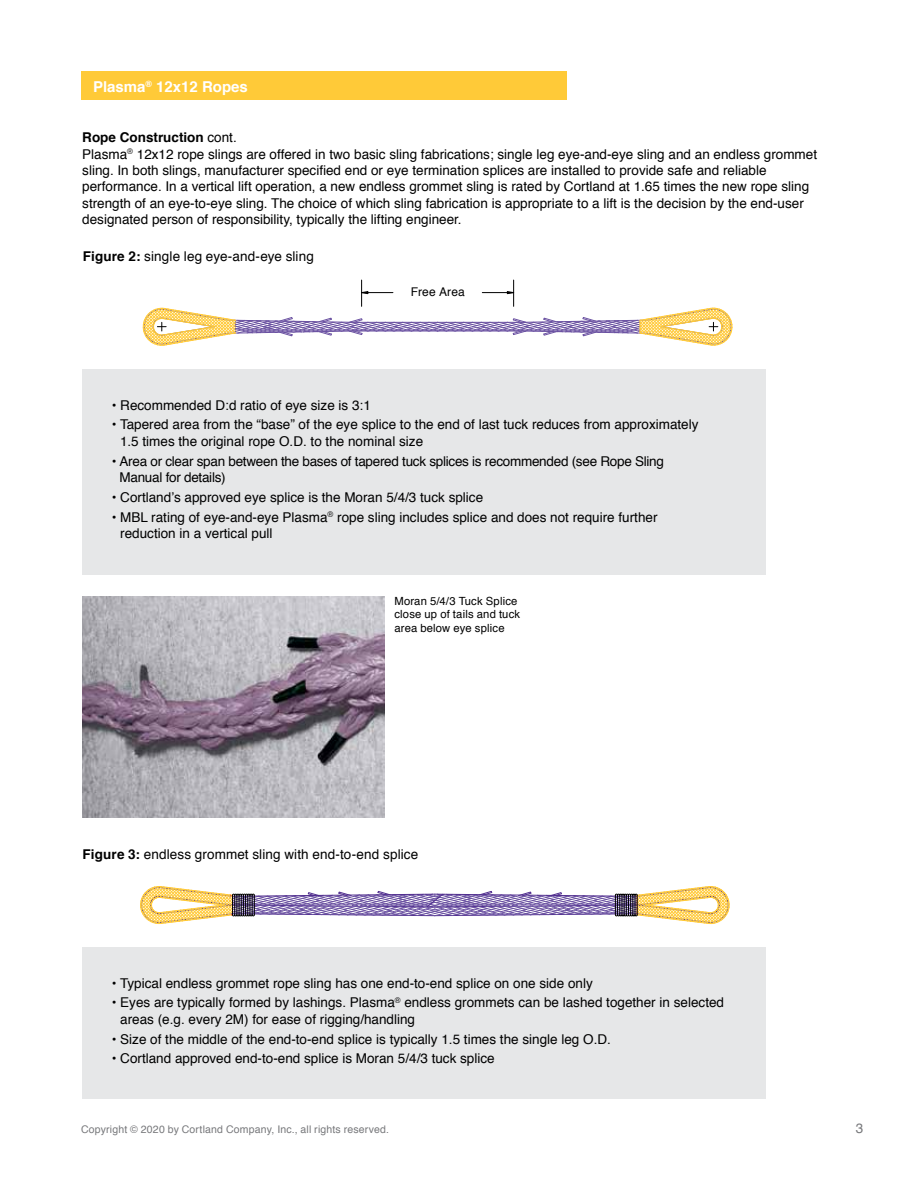
<style>
.page{position:relative;width:918px;height:1188px;background:#fff}
.page>*{position:absolute;margin:0;border:0;box-sizing:border-box;transform-origin:0 0}
.t1{font:700 15px "Helvetica";color:#fff}
.t2{font:13.5px/16.5px "Helvetica";color:#000}
.t3{font:13.5px/16.5px "Helvetica";letter-spacing:-.02em;color:#000}
.t4{font:13.5px "Helvetica";color:#77787b}
.t5{font:12px "Helvetica";letter-spacing:.01em;color:#000}
.t6{font:11.25px/13.5px "Helvetica";letter-spacing:.015em;color:#000}
.t7{font:10.5px "Helvetica";letter-spacing:.015em;color:#77787b}
.s1{font-weight:700}
</style>
<div class="page">
<div style="left:81px;top:71px;width:486px;height:28px;background:#ffca38"></div>
<img style="left:82px;top:596px;width:302px;height:221px">
<div style="left:82px;top:948px;width:683px;height:151px;background:#e6e7e8"></div>
<div style="left:82px;top:369px;width:683px;height:205px;background:#e6e7e8"></div>
<svg style="left:142px;top:280px;width:591px;height:66px"></svg>
<svg style="left:140px;top:886px;width:590px;height:39px"></svg>
<p class="t1" style="left:93px;top:74px;width:156px">Plasma<sup>®</sup> 12x12 Ropes</p>
<p class="t2" style="left:82px;top:129px;width:736px"><span class="s1">Rope Construction</span> cont.<br>Plasma<sup>®</sup> 12x12 rope slings are offered in two basic sling fabrications; single leg eye-and-eye sling and an endless grommet sling. In both slings, manufacturer specified end or eye termination splices are installed to provide safe and reliable performance. In a vertical lift operation, a new endless grommet sling is rated by Cortland at 1.65 times the new rope sling strength of an eye-to-eye sling. The choice of which sling fabrication is appropriate to a lift is the decision by the end-user designated person of responsibility, typically the lifting engineer.</p>
<p class="t2" style="left:83px;top:249px;width:232px"><span class="s1">Figure 2:</span> single leg eye-and-eye sling</p>
<p class="t5" style="left:411px;top:283px;width:55px">Free Area</p>
<p class="t2" style="left:112px;top:397px;width:261px">• Recommended D:d ratio of eye size is 3:1</p>
<p class="t2" style="left:120px;top:417px;width:580px;text-indent:-8px">• Tapered area from the “base” of the eye splice to the end of last tuck reduces from approximately<br>1.5 times the original rope O.D. to the nominal size</p>
<p class="t3" style="left:120px;top:453px;width:546px;text-indent:-8px">• Area or clear span between the bases of tapered tuck splices is recommended (see Rope Sling<br>Manual for details)</p>
<p class="t2" style="left:112px;top:489px;width:373px">• Cortland’s approved eye splice is the Moran 5/4/3 tuck splice</p>
<p class="t2" style="left:120px;top:509px;width:539px;text-indent:-8px">• MBL rating of eye-and-eye Plasma<sup>®</sup> rope sling includes splice and does not require further reduction in a vertical pull</p>
<p class="t6" style="left:394px;top:594px;width:127px">Moran 5/4/3 Tuck Splice close up of tails and tuck area below eye splice</p>
<p class="t2" style="left:83px;top:847px;width:337px"><span class="s1">Figure 3:</span> endless grommet sling with end-to-end splice</p>
<p class="t2" style="left:112px;top:975px;width:482px">• Typical endless grommet rope sling has one end-to-end splice on one side only</p>
<p class="t2" style="left:120px;top:995px;width:605px;text-indent:-8px">• Eyes are typically formed by lashings. Plasma<sup>®</sup> endless grommets can be lashed together in selected areas (e.g. every 2M) for ease of rigging/handling</p>
<p class="t2" style="left:112px;top:1031px;width:501px">• Size of the middle of the end-to-end splice is typically 1.5 times the single leg O.D.</p>
<p class="t2" style="left:112px;top:1051px;width:384px">• Cortland approved end-to-end splice is Moran 5/4/3 tuck splice</p>
<p class="t7" style="left:81px;top:1121px;width:310px">Copyright © 2020 by Cortland Company, Inc., all rights reserved.</p>
<p class="t4" style="left:856px;top:1118px;width:9px">3</p>
</div>
